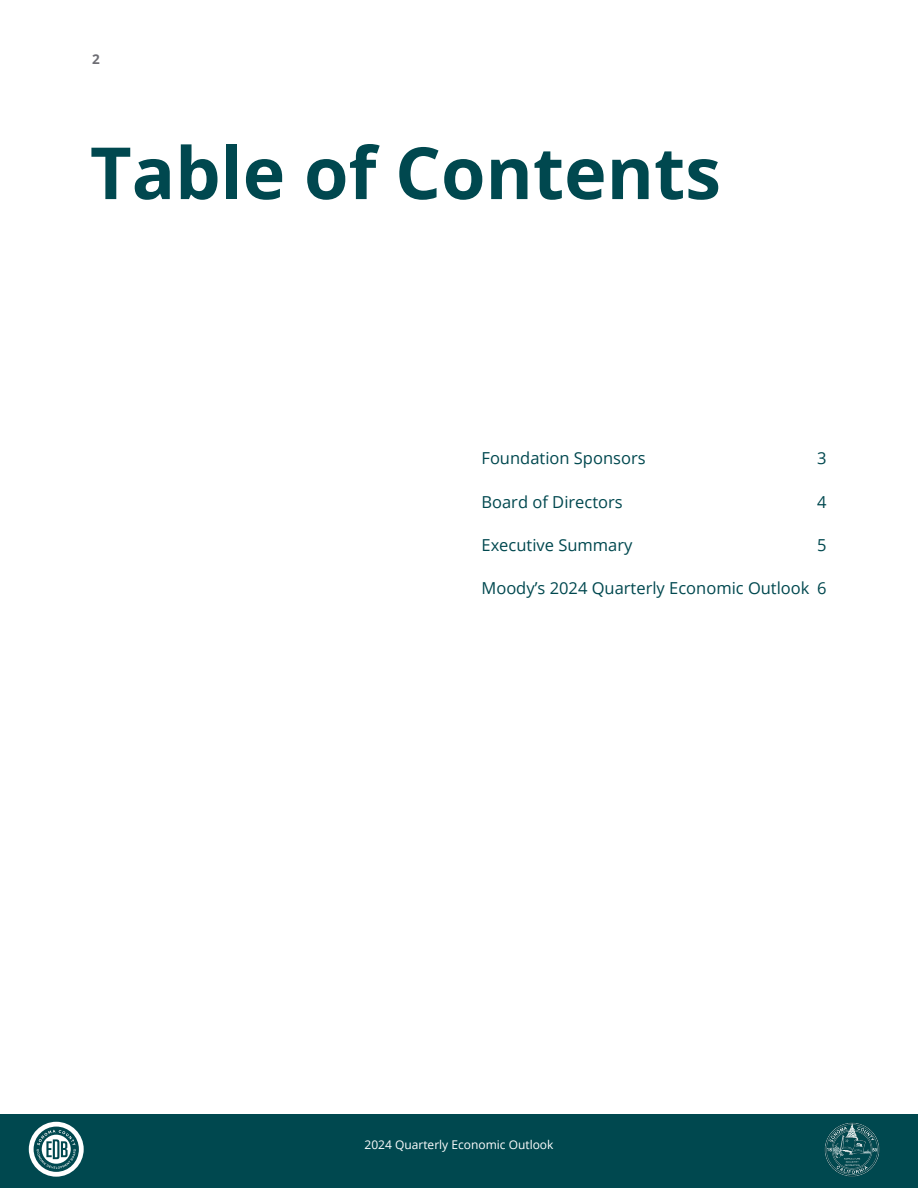
<style>
.page{position:relative;width:918px;height:1188px;background:#fff}
.page>*{position:absolute;margin:0;border:0;box-sizing:border-box;transform-origin:0 0}
.Page_headline_-_Lg{font:700 72px "Open Sans";color:#00484f}
.Table_of_Contents_Sections{font:16.5px "Open Sans";color:#00484f}
.t1{font:700 13.5px "Open Sans";color:#6e6e74}
.t2{font:12px "Open Sans";color:#fff}
</style>
<div class="page">
<div style="left:0;top:1114px;width:918px;height:74px;background:#00484f"></div>
<svg style="left:29px;top:1122px;width:55px;height:55px"></svg>
<img style="left:824px;top:1122px;width:56px;height:55px">
<p class="t1" style="left:92px;top:50px;width:9px">2</p>
<p class="Page_headline_-_Lg" style="left:90px;top:122px;width:633px">Table of Contents</p>
<p class="Table_of_Contents_Sections" style="left:482px;top:447px;width:166px">Foundation Sponsors</p>
<p class="Table_of_Contents_Sections" style="left:817px;top:447px;width:11px">3</p>
<p class="Table_of_Contents_Sections" style="left:482px;top:490px;width:143px">Board of Directors</p>
<p class="Table_of_Contents_Sections" style="left:817px;top:490px;width:11px">4</p>
<p class="Table_of_Contents_Sections" style="left:482px;top:534px;width:152px">Executive Summary</p>
<p class="Table_of_Contents_Sections" style="left:817px;top:534px;width:11px">5</p>
<p class="Table_of_Contents_Sections" style="left:482px;top:577px;width:346px">Moody’s 2024 Quarterly Economic Outlook 6</p>
<p class="t2" style="left:365px;top:1136px;width:190px">2024 Quarterly Economic Outlook</p>
</div>
